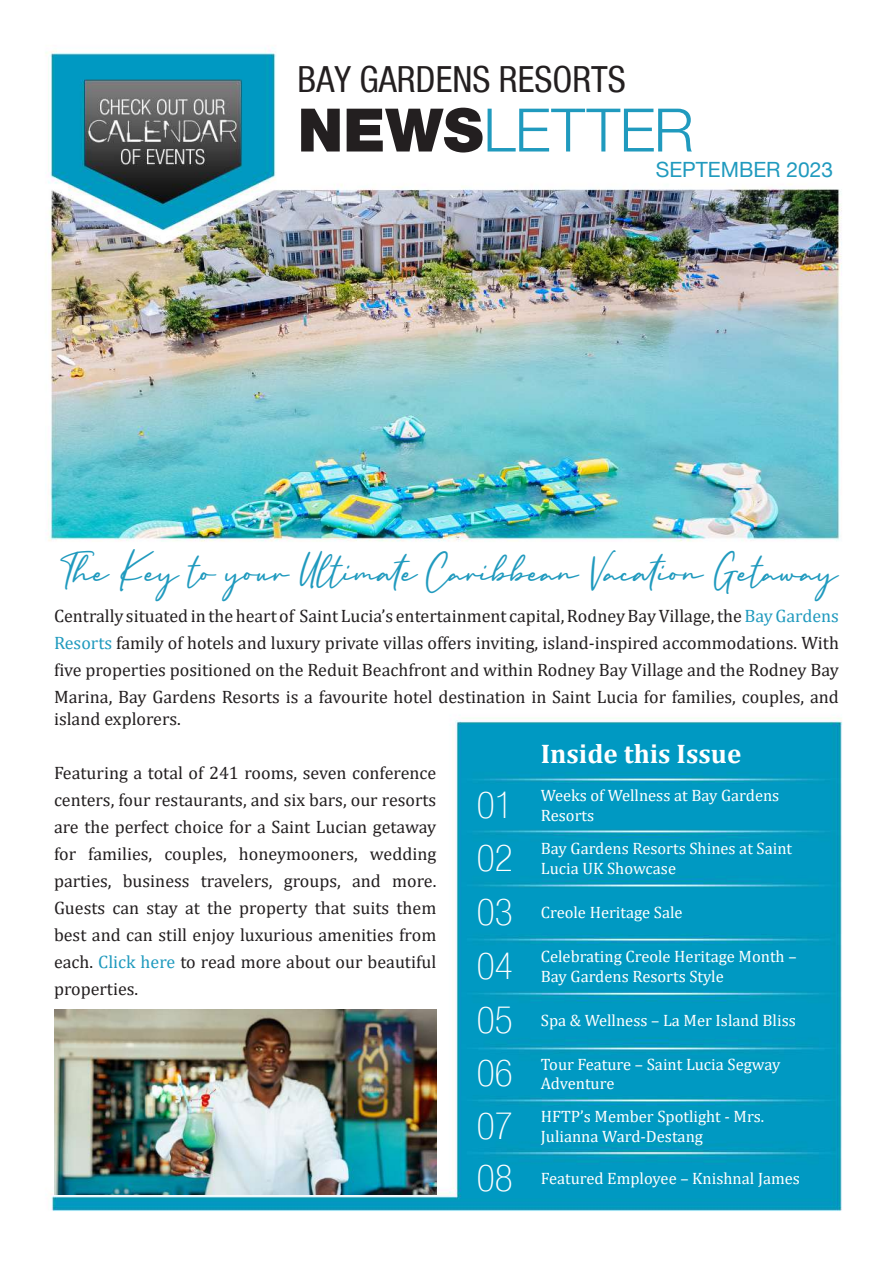
<style>
.page{position:relative;width:893px;height:1263px;background:#fff}
.page>*{position:absolute;margin:0;border:0;box-sizing:border-box;transform-origin:0 0}
.t1{font:300 60px "Helvetica Neue LT Std";letter-spacing:-.01em;color:#209abe}
.t2{font:49.5px "England Signature";color:#209abe}
.t3{font:100 condensed 37.5px "Helvetica Neue LT Com";color:#fff}
.t4{font:condensed 36px "Helvetica Neue LT Com";color:#231f20}
.t5{font:700 27px "Cambria";color:#fff}
.t6{font:21px "Helvetica Neue LT";color:#209abe}
.t7{font:18px/27px "Cambria";color:#231f20;text-align:justify}
.t8{font:16.5px/19.8px "Cambria";color:#fff}
.s1{font-family:"Helvetica Neue LT";font-weight:900;color:#231f20}
.s2{color:#209abe}
</style>
<div class="page">
<img style="left:45px;top:48px;width:798px;height:1163px">
<img style="left:54px;top:1009px;width:382px;height:186px">
<h3 class="t4" style="left:298px;top:58px;width:330px">BAY GARDENS RESORTS</h3>
<h1 class="t1" style="left:298px;top:93px;width:398px"><span class="s1">NEWS</span>LETTER</h1>
<p class="t6" style="left:656px;top:157px;width:179px">SEPTEMBER 2023</p>
<h2 class="t2" style="left:58px;top:542px;width:779px">The Key to your Ultimate Caribbean Vacation Getaway</h2>
<p class="t7" style="left:54px;top:602px;width:786px">Centrally situated in the heart of Saint Lucia’s entertainment capital, Rodney Bay Village, the <span class="s2">Bay Gardens Resorts</span> family of hotels and luxury private villas offers inviting, island-inspired accommodations. With five properties positioned on the Reduit Beachfront and within Rodney Bay Village and the Rodney Bay Marina, Bay Gardens Resorts is a favourite hotel destination in Saint Lucia for families, couples, and</p>
<p class="t7" style="left:54px;top:705px;width:128px">island explorers.</p>
<p class="t7" style="left:54px;top:759px;width:384px">Featuring a total of 241 rooms, seven conference centers, four restaurants, and six bars, our resorts are the perfect choice for a Saint Lucian getaway for families, couples, honeymooners, wedding parties, business travelers, groups, and more.<br>Guests can stay at the property that suits them best and can still enjoy luxurious amenities from each. <span class="s2">Click here</span> to read more about our beautiful properties.</p>
<h3 class="t5" style="left:541px;top:735px;width:202px">Inside this Issue</h3>
<h3 class="t3" style="left:477px;top:784px;width:37px">01</h3>
<p class="t8" style="left:541px;top:786px;width:240px">Weeks of Wellness at Bay Gardens<br>Resorts</p>
<h3 class="t3" style="left:477px;top:836px;width:37px">02</h3>
<p class="t8" style="left:541px;top:838px;width:253px">Bay Gardens Resorts Shines at Saint<br>Lucia UK Showcase</p>
<h3 class="t3" style="left:477px;top:890px;width:37px">03</h3>
<p class="t8" style="left:541px;top:902px;width:143px">Creole Heritage Sale</p>
<h3 class="t3" style="left:477px;top:944px;width:37px">04</h3>
<p class="t8" style="left:541px;top:946px;width:257px">Celebrating Creole Heritage Month –<br>Bay Gardens Resorts Style</p>
<h3 class="t3" style="left:477px;top:998px;width:37px">05</h3>
<p class="t8" style="left:541px;top:1010px;width:257px">Spa &amp; Wellness – La Mer Island Bliss</p>
<h3 class="t3" style="left:477px;top:1052px;width:37px">06</h3>
<p class="t8" style="left:541px;top:1054px;width:241px">Tour Feature – Saint Lucia Segway<br>Adventure</p>
<h3 class="t3" style="left:477px;top:1104px;width:37px">07</h3>
<p class="t8" style="left:541px;top:1106px;width:225px">HFTP’s Member Spotlight - Mrs.<br>Julianna Ward-Destang</p>
<h3 class="t3" style="left:477px;top:1157px;width:37px">08</h3>
<p class="t8" style="left:541px;top:1169px;width:261px">Featured Employee – Knishnal James</p>
</div>
